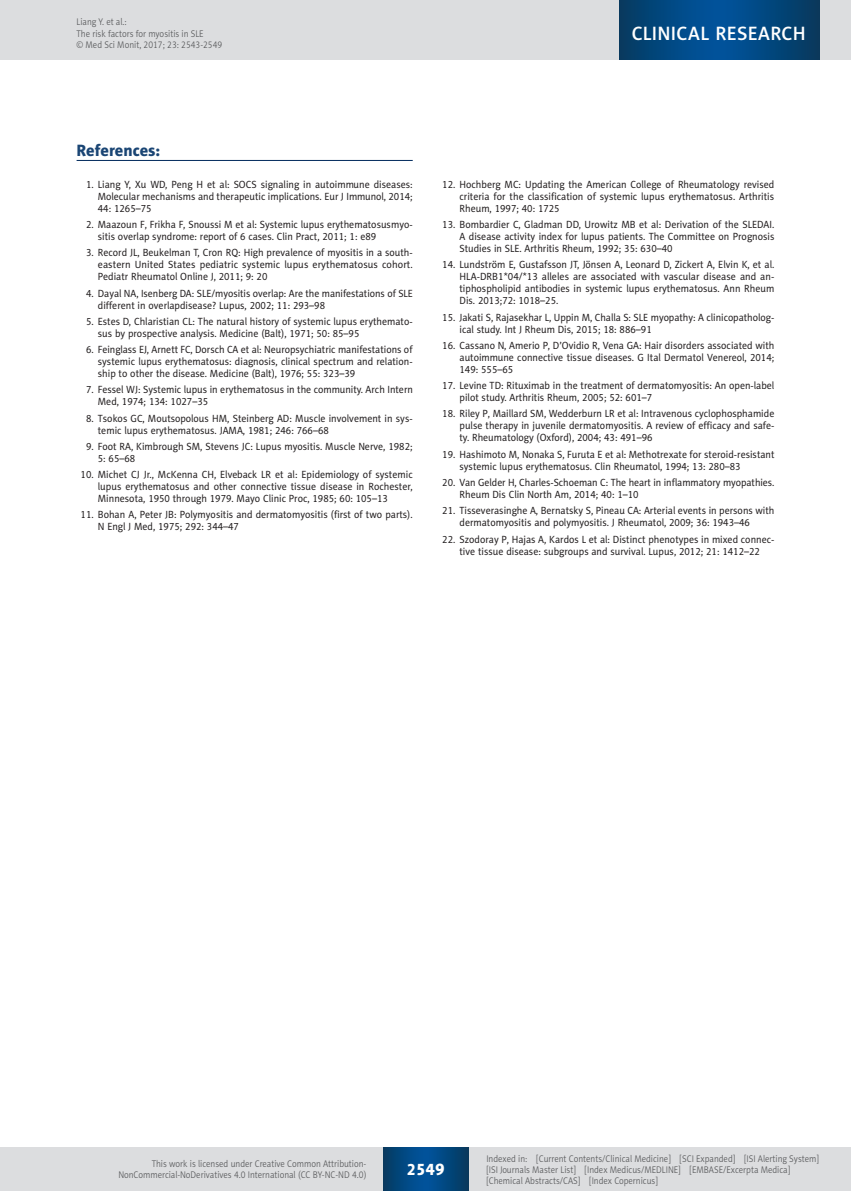
<style>
.page{position:relative;width:851px;height:1191px;background:#fff}
.page>*{position:absolute;margin:0;border:0;box-sizing:border-box;transform-origin:0 0}
.t1{font:19.5px "Naomi Sans EFN Medium";letter-spacing:.015em;color:#fff}
.MSM_Referencje_Tytul{font:16.5px "Naomi Sans EFN Heavy";color:#1a4574}
.t2{font:16.5px "Naomi Sans EFN Heavy";color:#fff}
.MSM_Referencje_punkt{font:10.5px/12px "Naomi Sans EFN";color:#231f20;scale:.95 1}
.MSM_Referencje_punkt-2{font:10.5px/12px "Naomi Sans EFN";color:#231f20;scale:.94 1}
.t3{font:9.75px/11.2px "Naomi Sans EFN Light";color:#57585a;scale:.9 1}
</style>
<div class="page">
<hr style="left:77px;top:160px;width:335px;height:1px;background:#00295c">
<div style="left:0;top:1148px;width:850px;height:43px;background:#dcdddf"></div>
<svg style="left:383px;top:1147px;width:85px;height:43px;background:#02477e"></svg>
<div style="left:0;top:0;width:850px;height:60px;background:#dcdddf"></div>
<svg style="left:619px;top:0;width:200px;height:60px;background:#02477e"></svg>
<p class="t3" style="left:77px;top:16px;width:163px">Liang Y. et al.:<br>The risk factors for myositis in SLE<br>© Med Sci Monit, 2017; 23: 2543-2549</p>
<h1 class="t1" style="left:631px;top:22px;width:175px">CLINICAL RESEARCH</h1>
<p class="MSM_Referencje_Tytul" style="left:77px;top:140px;width:85px">References:</p>
<p class="MSM_Referencje_punkt" style="left:98px;top:178px;width:333px;text-align:justify;text-indent:-12px">1. Liang Y, Xu WD, Peng H et al: SOCS signaling in autoimmune diseases:<br>Molecular mechanisms and therapeutic implications. Eur J Immunol, 2014; 44: 1265–75</p>
<p class="MSM_Referencje_punkt" style="left:98px;top:219px;width:333px;text-indent:-12px">2. Maazoun F, Frikha F, Snoussi M et al: Systemic lupus erythematosusmyo&shy;sitis overlap syndrome: report of 6 cases. Clin Pract, 2011; 1: e89</p>
<p class="MSM_Referencje_punkt" style="left:98px;top:247px;width:333px;text-align:justify;text-indent:-12px">3. Record JL, Beukelman T, Cron RQ: High prevalence of myositis in a south&shy;eastern United States pediatric systemic lupus erythematosus cohort.<br>Pediatr Rheumatol Online J, 2011; 9: 20</p>
<p class="MSM_Referencje_punkt-2" style="left:98px;top:287px;width:336px;text-indent:-12px">4. Dayal NA, Isenberg DA: SLE/myositis overlap: Are the manifestations of SLE different in overlapdisease? Lupus, 2002; 11: 293–98</p>
<p class="MSM_Referencje_punkt" style="left:98px;top:315px;width:333px;text-indent:-12px">5. Estes D, Chlaristian CL: The natural history of systemic lupus erythemato&shy;sus by prospective analysis. Medicine (Balt), 1971; 50: 85–95</p>
<p class="MSM_Referencje_punkt" style="left:98px;top:344px;width:333px;text-align:justify;text-indent:-12px">6. Feinglass EJ, Arnett FC, Dorsch CA et al: Neuropsychiatric manifestations of systemic lupus erythematosus: diagnosis, clinical spectrum and relation&shy;ship to other the disease. Medicine (Balt), 1976; 55: 323–39</p>
<p class="MSM_Referencje_punkt" style="left:98px;top:384px;width:333px;text-indent:-12px">7. Fessel WJ: Systemic lupus in erythematosus in the community. Arch Intern<br>Med, 1974; 134: 1027–35</p>
<p class="MSM_Referencje_punkt" style="left:98px;top:412px;width:333px;text-indent:-12px">8. Tsokos GC, Moutsopolous HM, Steinberg AD: Muscle involvement in sys&shy;temic lupus erythematosus. JAMA, 1981; 246: 766–68</p>
<p class="MSM_Referencje_punkt" style="left:98px;top:440px;width:333px;text-indent:-12px">9. Foot RA, Kimbrough SM, Stevens JC: Lupus myositis. Muscle Nerve, 1982;<br>5: 65–68</p>
<p class="MSM_Referencje_punkt" style="left:98px;top:469px;width:333px;text-align:justify;text-indent:-17px">10. Michet CJ Jr., McKenna CH, Elveback LR et al: Epidemiology of systemic lupus erythematosus and other connective tissue disease in Rochester, Minnesota, 1950 through 1979. Mayo Clinic Proc, 1985; 60: 105–13</p>
<p class="MSM_Referencje_punkt" style="left:98px;top:509px;width:333px;text-indent:-17px">11. Bohan A, Peter JB: Polymyositis and dermatomyositis (first of two parts).<br>N Engl J Med, 1975; 292: 344–47</p>
<p class="MSM_Referencje_punkt" style="left:459px;top:178px;width:333px;text-align:justify;text-indent:-17px">12. Hochberg MC: Updating the American College of Rheumatology revised criteria for the classification of systemic lupus erythematosus. Arthritis Rheum, 1997; 40: 1725</p>
<p class="MSM_Referencje_punkt" style="left:459px;top:219px;width:333px;text-align:justify;text-indent:-17px">13. Bombardier C, Gladman DD, Urowitz MB et al: Derivation of the SLEDAI.<br>A disease activity index for lupus patients. The Committee on Prognosis Studies in SLE. Arthritis Rheum, 1992; 35: 630–40</p>
<p class="MSM_Referencje_punkt" style="left:459px;top:259px;width:333px;text-align:justify;text-indent:-17px">14. Lundström E, Gustafsson JT, Jönsen A, Leonard D, Zickert A, Elvin K, et al.<br>HLA-DRB1*04/*13 alleles are associated with vascular disease and an&shy;tiphospholipid antibodies in systemic lupus erythematosus. Ann Rheum Dis. 2013;72: 1018–25.</p>
<p class="MSM_Referencje_punkt" style="left:459px;top:311px;width:333px;text-indent:-17px">15. Jakati S, Rajasekhar L, Uppin M, Challa S: SLE myopathy: A clinicopatholog&shy;ical study. Int J Rheum Dis, 2015; 18: 886–91</p>
<p class="MSM_Referencje_punkt" style="left:459px;top:339px;width:333px;text-align:justify;text-indent:-17px">16. Cassano N, Amerio P, D’Ovidio R, Vena GA: Hair disorders associated with autoimmune connective tissue diseases. G Ital Dermatol Venereol, 2014; 149: 555–65</p>
<p class="MSM_Referencje_punkt" style="left:459px;top:380px;width:333px;text-indent:-17px">17. Levine TD: Rituximab in the treatment of dermatomyositis: An open-label pilot study. Arthritis Rheum, 2005; 52: 601–7</p>
<p class="MSM_Referencje_punkt" style="left:459px;top:408px;width:333px;text-align:justify;text-indent:-17px">18. Riley P, Maillard SM, Wedderburn LR et al: Intravenous cyclophosphamide pulse therapy in juvenile dermatomyositis. A review of efficacy and safe&shy;ty. Rheumatology (Oxford), 2004; 43: 491–96</p>
<p class="MSM_Referencje_punkt" style="left:459px;top:448px;width:333px;text-indent:-17px">19. Hashimoto M, Nonaka S, Furuta E et al: Methotrexate for steroid-resistant systemic lupus erythematosus. Clin Rheumatol, 1994; 13: 280–83</p>
<p class="MSM_Referencje_punkt-2" style="left:459px;top:476px;width:336px;text-indent:-17px">20. Van Gelder H, Charles-Schoeman C: The heart in inflammatory myopathies.<br>Rheum Dis Clin North Am, 2014; 40: 1–10</p>
<p class="MSM_Referencje_punkt" style="left:459px;top:505px;width:333px;text-indent:-17px">21. Tisseverasinghe A, Bernatsky S, Pineau CA: Arterial events in persons with dermatomyositis and polymyositis. J Rheumatol, 2009; 36: 1943–46</p>
<p class="MSM_Referencje_punkt" style="left:442px;top:533px;width:351px;text-align:center">22. Szodoray P, Hajas A, Kardos L et al: Distinct phenotypes in mixed connec&shy;tive tissue disease: subgroups and survival. Lupus, 2012; 21: 1412–22</p>
<p class="t3" style="left:118px;top:1158px;width:277px;text-align:right">This work is licensed under Creative Common Attribution-<br>NonCommercial-NoDerivatives 4.0 International (CC BY-NC-ND 4.0)</p>
<h2 class="t2" style="left:406px;top:1159px;width:40px">2549</h2>
<p class="t3" style="left:486px;top:1152px;width:371px">Indexed in: [Current Contents/Clinical Medicine] [SCI Expanded] [ISI Alerting System] [ISI Journals Master List] [Index Medicus/MEDLINE] [EMBASE/Excerpta Medica] [Chemical Abstracts/CAS] [Index Copernicus]</p>
</div>
